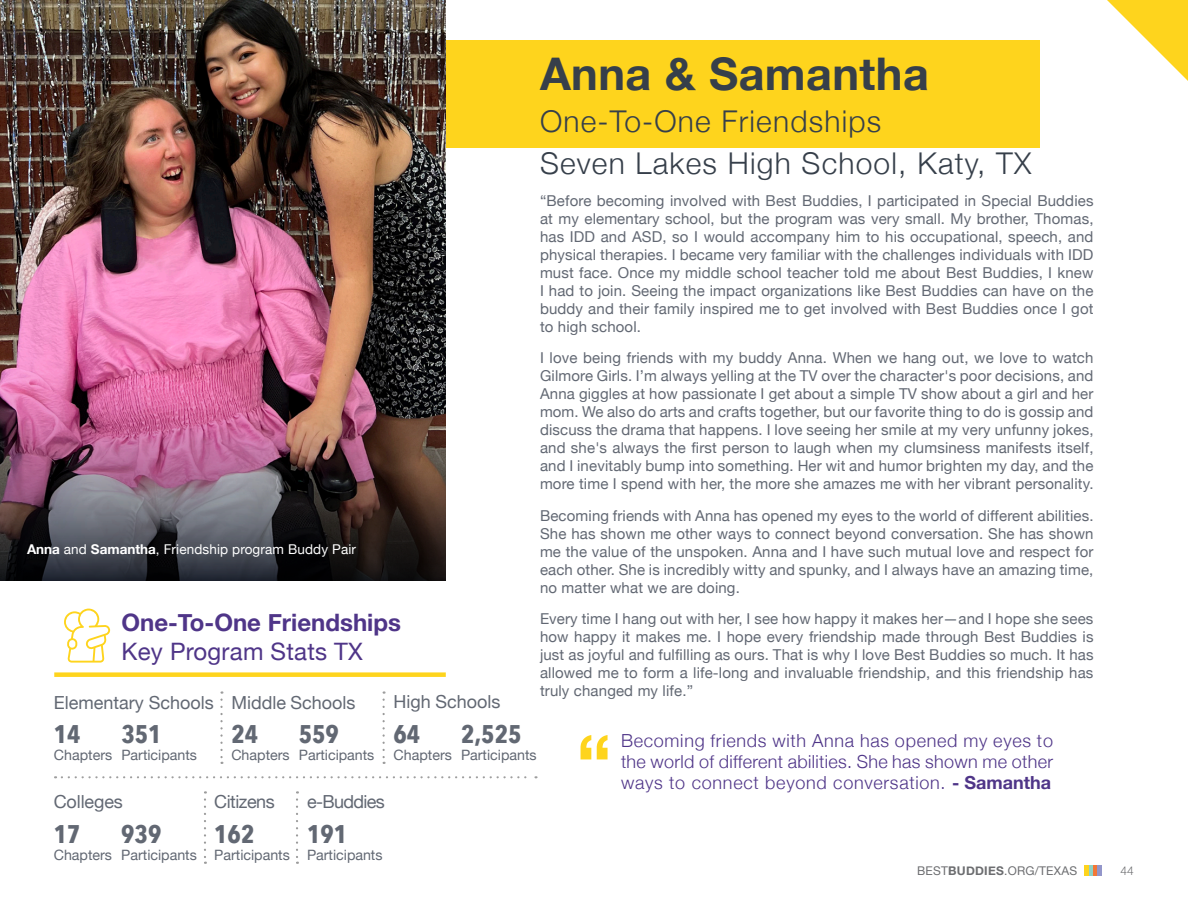
<style>
.page{position:relative;width:1188px;height:918px;background:#fff}
.page>*{position:absolute;margin:0;border:0;box-sizing:border-box;transform-origin:0 0}
.Body_Reg_White_10pt_Left{font:700 45px "Helvetica Neue";letter-spacing:.01em;color:#363f4a}
.Body_Reg_White_10pt_Left-2{font:300 30px "Helvetica Neue";letter-spacing:.04em;color:#363f4a}
.Body_Reg_50_black_11pt_Left{font:700 25.5px "Avenir Next Condensed";color:#626873}
.Sub_Titles_Sections_Reg_Yellow_20pt_Left{font:700 24px "Helvetica Neue";color:#4f3588}
.Sub_Titles_Sections_Reg_Yellow_20pt_Left-2{font:24px "Helvetica Neue";letter-spacing:.01em;color:#4f3588}
.Pull_Quote_Pur_50__12pt_40track_Left{font:300 18px/21px "Helvetica Neue";letter-spacing:.04em;color:#4f3588;text-align:justify}
.Body_Reg_50_black_11pt_Left-2{font:18px "Helvetica Neue";color:#626873}
.Body_Reg_50_black_11pt_Left-3{font:18px "Helvetica Neue";letter-spacing:-.035em;color:#626873}
.Body_Reg_50_black_11pt_Left-4{font:18px "Helvetica Neue";letter-spacing:-.03em;color:#626873}
.Body_Reg_50_black_10pt_Left_Space_B{font:15px/18px "Helvetica Neue";letter-spacing:.01em;color:#626873;text-align:justify}
.Body_Reg_50_black_11pt_Left-5{font:14.25px "Helvetica Neue";color:#626873}
.Captions_Reg_White_9pt_Left{font:13.5px "Helvetica Neue";letter-spacing:.01em;color:#fff}
.t1{font:12px "Helvetica Neue";letter-spacing:.02em;color:#6c6d70}
.t2{font:300 12px "Helvetica Neue";color:#6c6d70}
.s1{font-weight:700}
</style>
<div class="page">
<svg style="left:64px;top:609px;width:46px;height:54px"></svg>
<div style="left:419px;top:40px;width:621px;height:108px;background:#fed41d"></div>
<img style="left:0;top:0;width:446px;height:351px">
<img style="left:0;top:351px;width:446px;height:229px">
<div style="left:54px;top:672px;width:392px;height:5px;background:#fed41d"></div>
<svg style="left:580px;top:735px;width:28px;height:24px"></svg>
<svg style="left:204px;top:791px;width:2px;height:73px"></svg>
<svg style="left:62px;top:776px;width:475px;height:2px"></svg>
<svg style="left:296px;top:791px;width:2px;height:73px"></svg>
<svg style="left:383px;top:700px;width:2px;height:64px"></svg>
<svg style="left:220px;top:700px;width:3px;height:64px"></svg>
<svg style="left:1107px;top:0;width:81px;height:81px"></svg>
<hr style="left:1089px;top:866px;width:4px;height:10px;background:#8fd1c5">
<hr style="left:1093px;top:866px;width:4px;height:10px;background:#f37736">
<hr style="left:1097px;top:866px;width:4px;height:10px;background:#9396ca">
<hr style="left:1085px;top:866px;width:4px;height:10px;background:#fed41d">
<p class="Body_Reg_White_10pt_Left" style="left:540px;top:46px;width:390px">Anna &amp; Samantha</p>
<p class="Body_Reg_White_10pt_Left-2" style="left:540px;top:103px;width:343px">One-To-One Friendships</p>
<p class="Body_Reg_White_10pt_Left-2" style="left:540px;top:145px;width:493px">Seven Lakes High School, Katy, TX</p>
<p class="Body_Reg_50_black_10pt_Left_Space_B" style="left:540px;top:191px;width:555px">“Before becoming involved with Best Buddies, I participated in Special Buddies at my elementary school, but the program was very small. My brother, Thomas, has IDD and ASD, so I would accompany him to his occupational, speech, and physical therapies. I became very familiar with the challenges individuals with IDD must face. Once my middle school teacher told me about Best Buddies, I knew I had to join. Seeing the impact organizations like Best Buddies can have on the buddy and their family inspired me to get involved with Best Buddies once I got to high school.</p>
<p class="Body_Reg_50_black_10pt_Left_Space_B" style="left:540px;top:349px;width:555px">I love being friends with my buddy Anna. When we hang out, we love to watch Gilmore Girls. I’m always yelling at the TV over the character's poor decisions, and Anna giggles at how passionate I get about a simple TV show about a girl and her mom. We also do arts and crafts together, but our favorite thing to do is gossip and discuss the drama that happens. I love seeing her smile at my very unfunny jokes, and she's always the first person to laugh when my clumsiness manifests itself, and I inevitably bump into something. Her wit and humor brighten my day, and the more time I spend with her, the more she amazes me with her vibrant personality.</p>
<p class="Body_Reg_50_black_10pt_Left_Space_B" style="left:540px;top:506px;width:555px">Becoming friends with Anna has opened my eyes to the world of different abilities.<br>She has shown me other ways to connect beyond conversation. She has shown me the value of the unspoken. Anna and I have such mutual love and respect for each other. She is incredibly witty and spunky, and I always have an amazing time, no matter what we are doing.</p>
<p class="Body_Reg_50_black_10pt_Left_Space_B" style="left:540px;top:610px;width:555px">Every time I hang out with her, I see how happy it makes her—and I hope she sees how happy it makes me. I hope every friendship made through Best Buddies is just as joyful and fulfilling as ours. That is why I love Best Buddies so much. It has allowed me to form a life-long and invaluable friendship, and this friendship has truly changed my life.”</p>
<p class="Captions_Reg_White_9pt_Left" style="left:27px;top:541px;width:331px"><span class="s1">Anna</span> and <span class="s1">Samantha</span>, Friendship program Buddy Pair</p>
<p class="Sub_Titles_Sections_Reg_Yellow_20pt_Left" style="left:122px;top:608px;width:281px">One-To-One Friendships</p>
<p class="Sub_Titles_Sections_Reg_Yellow_20pt_Left-2" style="left:122px;top:637px;width:243px">Key Program Stats TX</p>
<p class="Body_Reg_50_black_11pt_Left-2" style="left:394px;top:691px;width:108px">High Schools</p>
<p class="Body_Reg_50_black_11pt_Left" style="left:394px;top:718px;width:28px">64</p>
<p class="Body_Reg_50_black_11pt_Left-5" style="left:394px;top:746px;width:60px">Chapters</p>
<p class="Body_Reg_50_black_11pt_Left-2" style="left:54px;top:691px;width:161px">Elementary Schools</p>
<p class="Body_Reg_50_black_11pt_Left-2" style="left:231px;top:691px;width:126px">Middle Schools</p>
<p class="Body_Reg_50_black_11pt_Left" style="left:231px;top:719px;width:28px">24</p>
<p class="Body_Reg_50_black_11pt_Left-5" style="left:231px;top:747px;width:60px">Chapters</p>
<p class="Body_Reg_50_black_11pt_Left" style="left:461px;top:718px;width:62px">2,525</p>
<p class="Body_Reg_50_black_11pt_Left-5" style="left:461px;top:746px;width:77px">Participants</p>
<p class="Body_Reg_50_black_11pt_Left" style="left:121px;top:718px;width:42px">351</p>
<p class="Body_Reg_50_black_11pt_Left-5" style="left:121px;top:747px;width:77px">Participants</p>
<p class="Body_Reg_50_black_11pt_Left" style="left:299px;top:718px;width:42px">559</p>
<p class="Body_Reg_50_black_11pt_Left-5" style="left:299px;top:747px;width:77px">Participants</p>
<p class="Body_Reg_50_black_11pt_Left" style="left:54px;top:719px;width:28px">14</p>
<p class="Body_Reg_50_black_11pt_Left-5" style="left:54px;top:747px;width:60px">Chapters</p>
<p class="Pull_Quote_Pur_50__12pt_40track_Left" style="left:621px;top:730px;width:434px">Becoming friends with Anna has opened my eyes to the world of different abilities. She has shown me other ways to connect beyond conversation. <span class="s1">- Samantha</span></p>
<p class="Body_Reg_50_black_11pt_Left-2" style="left:54px;top:791px;width:71px">Colleges</p>
<p class="Body_Reg_50_black_11pt_Left" style="left:54px;top:818px;width:28px">17</p>
<p class="Body_Reg_50_black_11pt_Left-5" style="left:54px;top:846px;width:60px">Chapters</p>
<p class="Body_Reg_50_black_11pt_Left" style="left:121px;top:818px;width:42px">939</p>
<p class="Body_Reg_50_black_11pt_Left-5" style="left:121px;top:846px;width:77px">Participants</p>
<p class="Body_Reg_50_black_11pt_Left-4" style="left:214px;top:791px;width:62px">Citizens</p>
<p class="Body_Reg_50_black_11pt_Left" style="left:214px;top:818px;width:42px">162</p>
<p class="Body_Reg_50_black_11pt_Left-5" style="left:214px;top:846px;width:77px">Participants</p>
<p class="Body_Reg_50_black_11pt_Left-3" style="left:307px;top:791px;width:79px">e-Buddies</p>
<p class="Body_Reg_50_black_11pt_Left" style="left:307px;top:818px;width:42px">191</p>
<p class="Body_Reg_50_black_11pt_Left-5" style="left:307px;top:846px;width:77px">Participants</p>
<p class="t1" style="left:917px;top:864px;width:162px">BEST<span class="s1">BUDDIES</span>.ORG/TEXAS</p>
<p class="t2" style="left:1121px;top:864px;width:15px">44</p>
</div>
